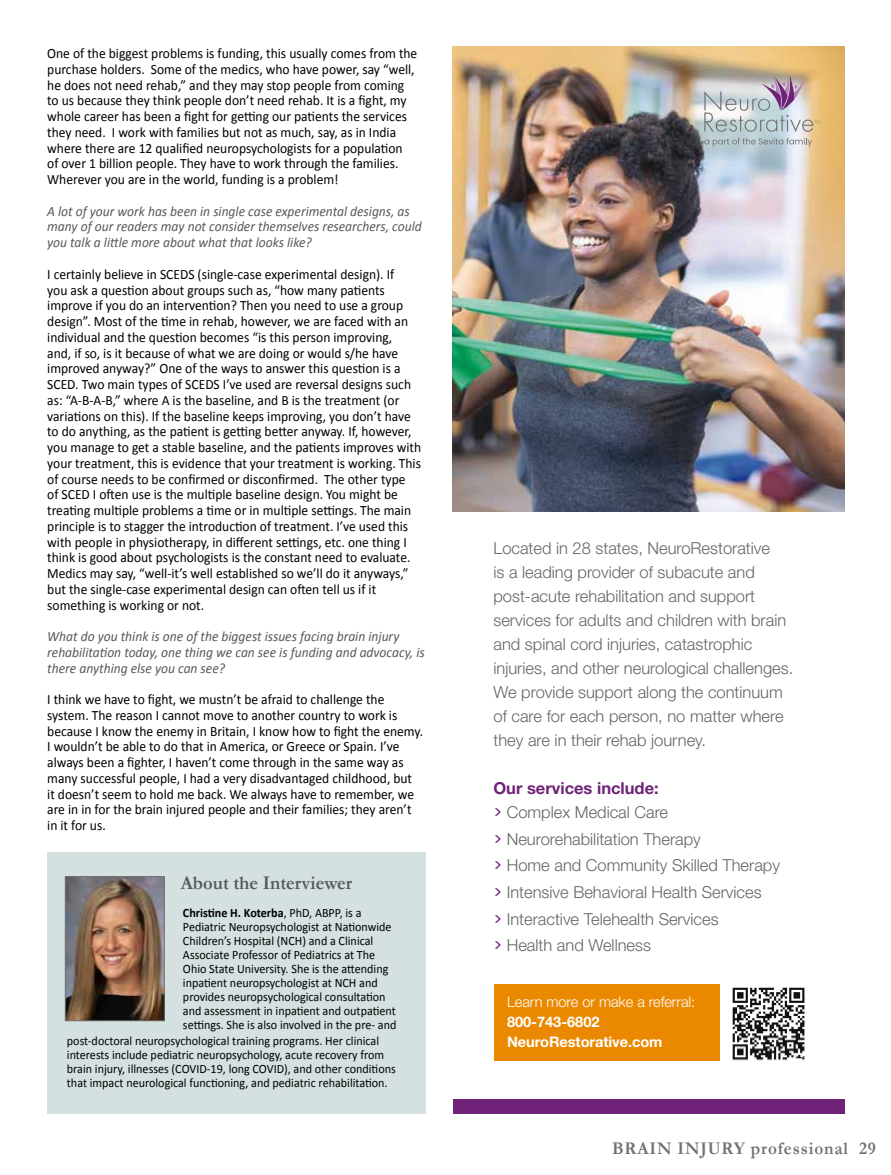
<style>
.page{position:relative;width:891px;height:1175px;background:#fff}
.page>*{position:absolute;margin:0;border:0;box-sizing:border-box;transform-origin:0 0}
.t1{font:700 19.5px "Garamond";color:#58585a;scale:.95 1}
.t2{font:700 18px "Garamond";letter-spacing:.05em;color:#707172;scale:.95 1}
.t3{font:300 16.5px/24px "Helvetica Neue LT Std";color:#646567}
.t4{font:700 16.5px/24px "Helvetica Neue LT Std";color:#6f2277}
.t5{font:700 14.7px/20.2px "Helvetica Neue LT Std";letter-spacing:-.005em;color:#fff}
.t6{font:300 14.7px "Helvetica Neue LT Std";letter-spacing:-.005em;color:#fff}
.t7{font:14.25px/15.8px "Calibri";color:#000;scale:.95 1}
.t8{font:italic 14.25px/15.8px "Calibri";color:#58585a;scale:.95 1}
.t9{font:12.75px "Calibri";color:#000;scale:.95 1}
.t10{font:700 12.75px "Calibri";color:#000;scale:.95 1}
.s1{font-weight:400}
.s2{font-family:"Poppins";font-weight:400}
.s3{font-weight:300;color:#646567}
.s4{font-family:"Poppins";font-weight:400;color:#6f2277}
</style>
<div class="page">
<div style="left:47px;top:852px;width:378px;height:261px;background:#d5e1e0"></div>
<img style="left:67px;top:878px;width:96px;height:141px">
<div style="left:65px;top:876px;width:100px;height:145px;border:1px solid #737374"></div>
<img style="left:453px;top:47px;width:391px;height:464px">
<div style="left:494px;top:984px;width:225px;height:77px;background:#ea8800"></div>
<img style="left:732px;top:987px;width:73px;height:74px">
<div style="left:453px;top:1099px;width:391px;height:14px;background:#6f2277"></div>
<svg style="left:704px;top:75px;width:116px;height:57px;background:#c4c0c0"></svg>
<svg style="left:705px;top:138px;width:107px;height:9px"></svg>
<p class="t7" style="left:47px;top:46px;width:391px">One of the biggest problems is funding, this usually comes from the purchase holders. Some of the medics, who have power, say “well, he does not need rehab,” and they may stop people from coming to us because they think people don’t need rehab. It is a fight, my whole career has been a fight for getting our patients the services they need. I work with families but not as much, say, as in India where there are 12 qualified neuropsychologists for a population of over 1 billion people. They have to work through the families.<br>Wherever you are in the world, funding is a problem!</p>
<p class="t8" style="left:47px;top:202px;width:396px">A lot of your work has been in single case experimental designs, as many of our readers may not consider themselves researchers, could you talk a little more about what that looks like?</p>
<p class="t7" style="left:47px;top:266px;width:395px">I certainly believe in SCEDS (single-case experimental design). If<br>you ask a question about groups such as, “how many patients improve if you do an intervention? Then you need to use a group design”. Most of the time in rehab, however, we are faced with an individual and the question becomes “is this person improving,<br>and, if so, is it because of what we are doing or would s/he have improved anyway?” One of the ways to answer this question is a SCED. Two main types of SCEDS I’ve used are reversal designs such as: “A-B-A-B,” where A is the baseline, and B is the treatment (or variations on this). If the baseline keeps improving, you don’t have to do anything, as the patient is getting better anyway. If, however, you manage to get a stable baseline, and the patients improves with your treatment, this is evidence that your treatment is working. This of course needs to be confirmed or disconfirmed. The other type<br>of SCED I often use is the multiple baseline design. You might be treating multiple problems a time or in multiple settings. The main principle is to stagger the introduction of treatment. I’ve used this with people in physiotherapy, in different settings, etc. one thing I think is good about psychologists is the constant need to evaluate.<br>Medics may say, “well-it’s well established so we’ll do it anyways,” but the single-case experimental design can often tell us if it something is working or not.</p>
<p class="t8" style="left:47px;top:628px;width:399px">What do you think is one of the biggest issues facing brain injury rehabilitation today, one thing we can see is funding and advocacy, is there anything else you can see?</p>
<p class="t7" style="left:47px;top:691px;width:397px">I think we have to fight, we mustn’t be afraid to challenge the system. The reason I cannot move to another country to work is because I know the enemy in Britain, I know how to fight the enemy.<br>I wouldn’t be able to do that in America, or Greece or Spain. I’ve always been a fighter, I haven’t come through in the same way as many successful people, I had a very disadvantaged childhood, but it doesn’t seem to hold me back. We always have to remember, we are in in for the brain injured people and their families; they aren’t in it for us.</p>
<h1 class="t1" style="left:181px;top:871px;width:182px">About the Interviewer</h1>
<p class="t10" style="left:183px;top:904px;width:189px">Christine H. Koterba<span class="s1">, PhD, ABPP, is a</span></p>
<p class="t9" style="left:183px;top:918px;width:221px">Pediatric Neuropsychologist at Nationwide</p>
<p class="t9" style="left:183px;top:932px;width:202px">Children’s Hospital (NCH) and a Clinical</p>
<p class="t9" style="left:183px;top:946px;width:204px">Associate Professor of Pediatrics at The</p>
<p class="t9" style="left:183px;top:960px;width:218px">Ohio State University. She is the attending</p>
<p class="t9" style="left:183px;top:974px;width:207px">inpatient neuropsychologist at NCH and</p>
<p class="t9" style="left:183px;top:988px;width:215px">provides neuropsychological consultation</p>
<p class="t9" style="left:183px;top:1003px;width:226px">and assessment in inpatient and outpatient</p>
<p class="t9" style="left:183px;top:1017px;width:226px">settings. She is also involved in the pre- and</p>
<p class="t9" style="left:67px;top:1032px;width:330px">post-doctoral neuropsychological training programs. Her clinical</p>
<p class="t9" style="left:67px;top:1046px;width:336px">interests include pediatric neuropsychology, acute recovery from</p>
<p class="t9" style="left:67px;top:1060px;width:348px">brain injury, illnesses (COVID-19, long COVID), and other conditions</p>
<p class="t9" style="left:67px;top:1074px;width:339px">that impact neurological functioning, and pediatric rehabilitation.</p>
<p class="t3" style="left:493px;top:535px;width:301px">Located in 28 states, NeuroRestorative<br>is a leading provider of subacute and post-acute rehabilitation and support services for adults and children with brain and spinal cord injuries, catastrophic injuries, and other neurological challenges.<br>We provide support along the continuum of care for each person, no matter where they are in their rehab journey.</p>
<p class="t4" style="left:493px;top:775px;width:176px">Our services include: <span class="s2">&gt;</span> <span class="s3">Complex Medical Care</span></p>
<p class="t3" style="left:493px;top:825px;width:288px;line-height:26.7px"><span class="s4">&gt;</span> Neurorehabilitation Therapy<br><span class="s4">&gt;</span> Home and Community Skilled Therapy <span class="s4">&gt;</span> Intensive Behavioral Health Services<br><span class="s4">&gt;</span> Interactive Telehealth Services<br><span class="s4">&gt;</span> Health and Wellness</p>
<p class="t6" style="left:507px;top:992px;width:190px">Learn more or make a referral:</p>
<p class="t5" style="left:507px;top:1011px;width:157px">800-743-6802<br>NeuroRestorative.com</p>
<p class="t2" style="left:612px;top:1137px;width:279px">BRAIN INJURY professional 29</p>
</div>
